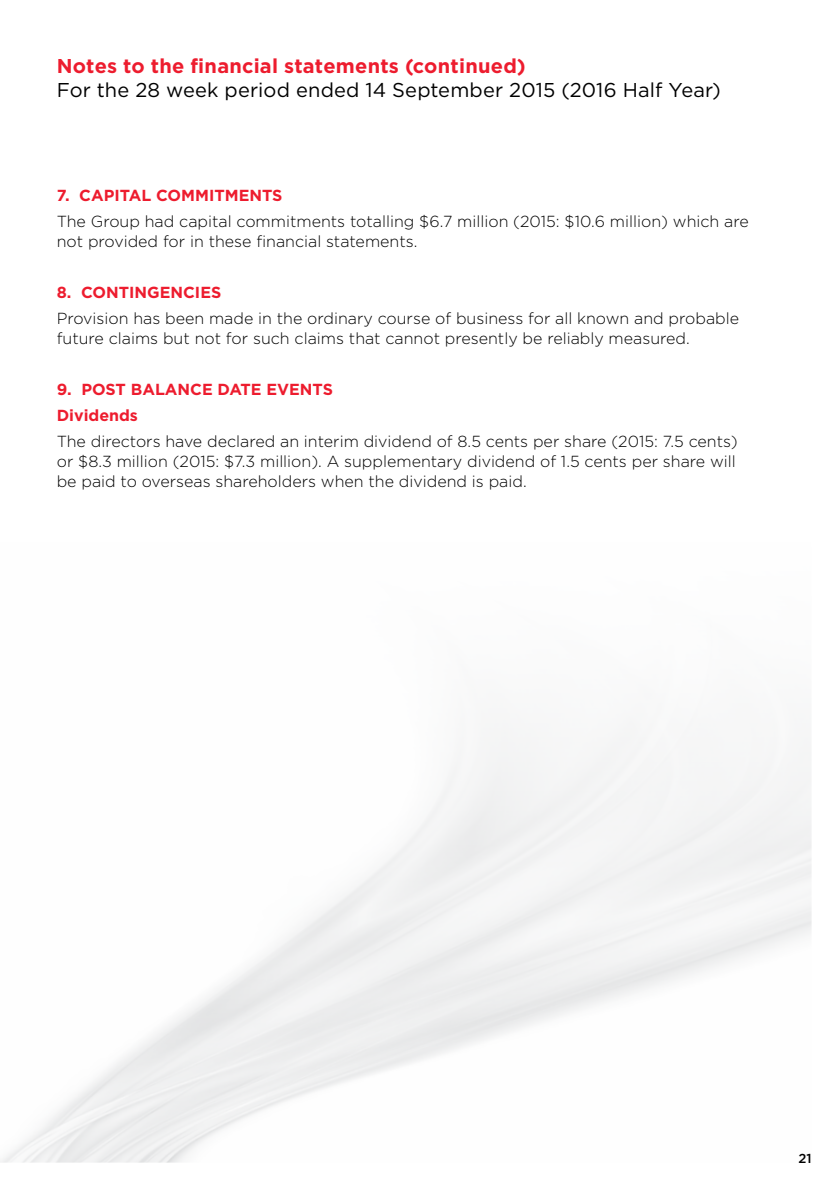
<style>
.page{position:relative;width:840px;height:1191px;background:#fff}
.page>*{position:absolute;margin:0;border:0;box-sizing:border-box;transform-origin:0 0}
.t1{font:20px "Gotham";letter-spacing:.01em;color:#000}
.t2{font:700 20px "Gotham";letter-spacing:.01em;color:#ed1c2e}
.t3{font:300 16px/20px "Gotham";color:#000}
.t4{font:700 16px/25.6px "Gotham";color:#ed1c2e}
.t5{font:500 13px "Gotham";color:#000}
</style>
<div class="page">
<p class="t2" style="left:57px;top:52px;width:470px">Notes to the financial statements (continued)</p>
<p class="t1" style="left:57px;top:77px;width:665px">For the 28 week period ended 14 September 2015 (2016 Half Year)</p>
<p class="t4" style="left:57px;top:182px;width:227px">7. CAPITAL COMMITMENTS</p>
<p class="t3" style="left:57px;top:211px;width:693px">The Group had capital commitments totalling $6.7 million (2015: $10.6 million) which are not provided for in these financial statements.</p>
<p class="t4" style="left:57px;top:279px;width:166px">8. CONTINGENCIES</p>
<p class="t3" style="left:57px;top:308px;width:683px">Provision has been made in the ordinary course of business for all known and probable future claims but not for such claims that cannot presently be reliably measured.</p>
<p class="t4" style="left:57px;top:376px;width:277px">9. POST BALANCE DATE EVENTS<br>Dividends</p>
<p class="t3" style="left:57px;top:430px;width:682px;text-align:justify">The directors have declared an interim dividend of 8.5 cents per share (2015: 7.5 cents) or $8.3 million (2015: $7.3 million). A supplementary dividend of 1.5 cents per share will be paid to overseas shareholders when the dividend is paid.</p>
<p class="t5" style="left:798px;top:1149px;width:15px">21</p>
</div>
